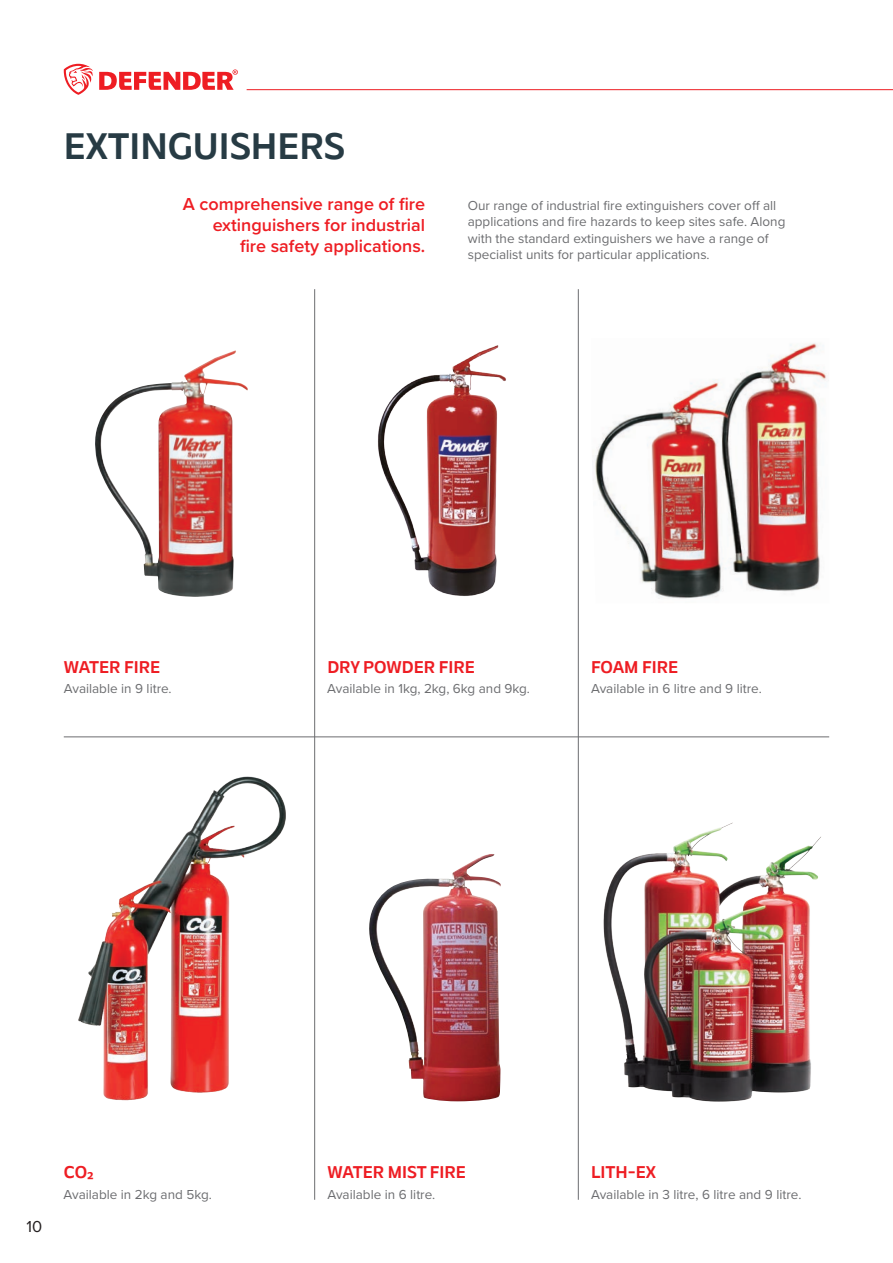
<style>
.page{position:relative;width:893px;height:1263px;background:#fff}
.page>*{position:absolute;margin:0;border:0;box-sizing:border-box;transform-origin:0 0}
.t1{font:500 39px "Massilia";color:#273b44}
.t2{font:600 18px/21px "Proxima Nova";color:#ee1d23;text-align:right}
.t3{font:500 18px "Massilia";color:#ee1d23}
.t4{font:16.5px "Proxima Nova";color:#231f20}
.t5{font:13.5px/16.5px "Proxima Nova";color:#6c6d70}
</style>
<div class="page">
<img style="left:595px;top:343px;width:232px;height:256px">
<img style="left:78px;top:776px;width:208px;height:325px">
<img style="left:95px;top:350px;width:153px;height:247px">
<img style="left:378px;top:345px;width:128px;height:251px">
<svg style="left:64px;top:64px;width:174px;height:31px"></svg>
<hr style="left:64px;top:736px;width:765px;height:1px;background:#6c6d70">
<hr style="left:314px;top:289px;width:1px;height:911px;background:#6c6d70">
<hr style="left:247px;top:89px;width:646px;height:1px;background:#ee1d23">
<img style="left:369px;top:854px;width:132px;height:247px">
<hr style="left:578px;top:289px;width:1px;height:911px;background:#6c6d70">
<img style="left:603px;top:822px;width:218px;height:280px">
<p class="t1" style="left:64px;top:119px;width:283px">EXTINGUISHERS</p>
<p class="t2" style="left:183px;top:193px;width:244px">A comprehensive range of fire extinguishers for industrial fire safety applications.</p>
<p class="t5" style="left:468px;top:197px;width:319px">Our range of industrial fire extinguishers cover off all applications and fire hazards to keep sites safe. Along with the standard extinguishers we have a range of specialist units for particular applications.</p>
<p class="t3" style="left:64px;top:654px;width:98px">WATER FIRE</p>
<p class="t5" style="left:64px;top:680px;width:109px">Available in 9 litre.</p>
<p class="t3" style="left:328px;top:654px;width:149px">DRY POWDER FIRE</p>
<p class="t5" style="left:327px;top:680px;width:204px">Available in 1kg, 2kg, 6kg and 9kg.</p>
<p class="t3" style="left:591px;top:654px;width:89px">FOAM FIRE</p>
<p class="t5" style="left:591px;top:680px;width:172px">Available in 6 litre and 9 litre.</p>
<p class="t4" style="left:27px;top:1214px;width:17px">10</p>
<p class="t3" style="left:64px;top:1160px;width:31px">CO²</p>
<p class="t5" style="left:63px;top:1186px;width:150px">Available in 2kg and 5kg.</p>
<p class="t3" style="left:327px;top:1160px;width:140px">WATER MIST FIRE</p>
<p class="t5" style="left:327px;top:1186px;width:109px">Available in 6 litre.</p>
<p class="t3" style="left:591px;top:1160px;width:67px">LITH-EX</p>
<p class="t5" style="left:591px;top:1186px;width:212px">Available in 3 litre, 6 litre and 9 litre.</p>
</div>
